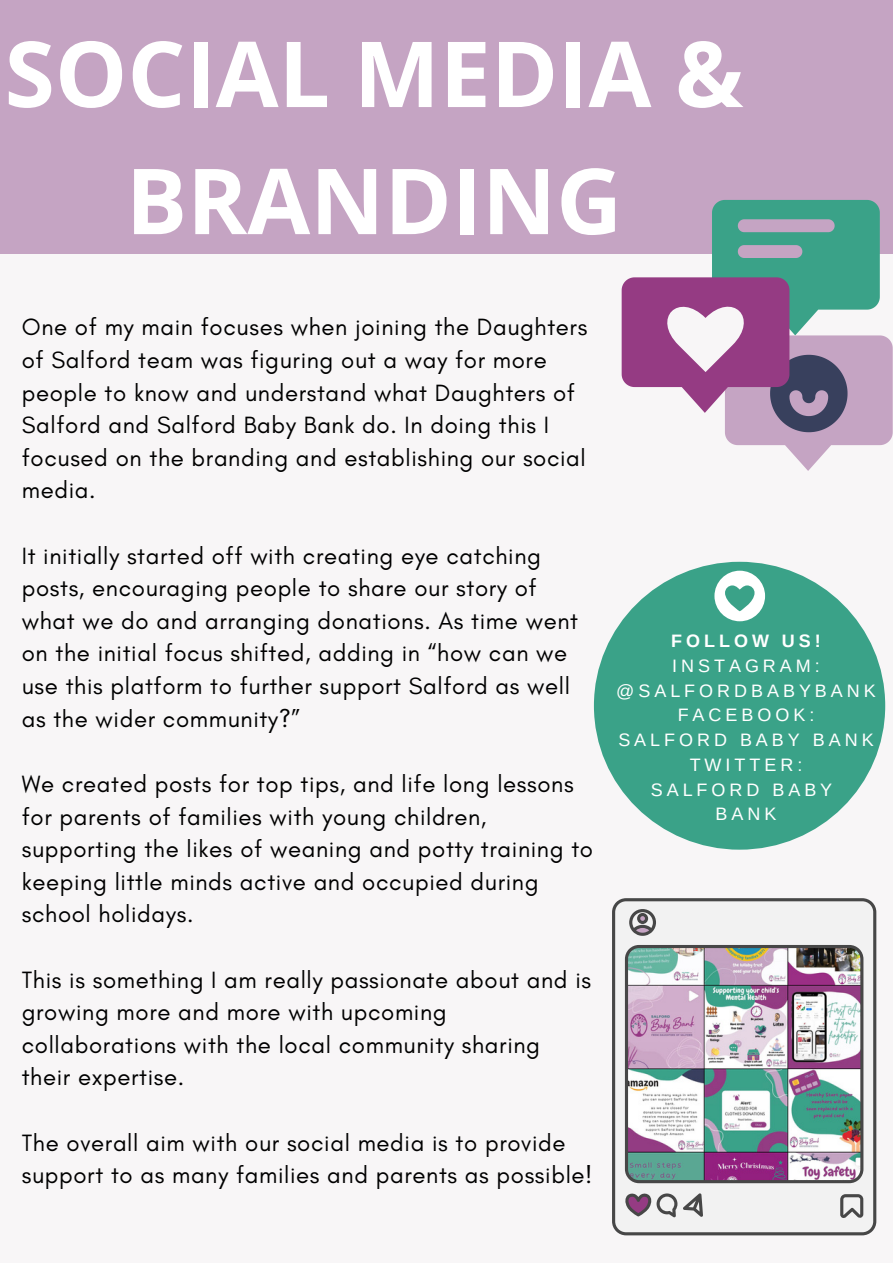
<style>
.page{position:relative;width:893px;height:1264px;background:#fff}
.page>*{position:absolute;margin:0;border:0;box-sizing:border-box;transform-origin:0 0}
.t1{font:700 91.2px/127.1px "Open Sans";color:#fff;text-align:center}
.t2{font:24px/32.5px "Glacial Indifference";letter-spacing:.025em;color:#000}
.t3{font:18px/24.8px "Arimo";letter-spacing:.22em;color:#fff;text-align:center}
.t4{font:700 18px "Arimo";letter-spacing:.22em;color:#fff}
</style>
<div class="page">
<div style="left:0;top:0;width:892px;height:1262px;background:#f8f6f7"></div>
<div style="left:0;top:0;width:892px;height:253px;background:#c5a4c3"></div>
<svg style="left:621px;top:200px;width:271px;height:271px"></svg>
<svg style="left:612px;top:898px;width:264px;height:337px"></svg>
<div style="left:594px;top:562px;width:291px;height:287px;background:#3aa288;border-radius:50%"></div>
<svg style="left:714px;top:570px;width:51px;height:51px"></svg>
<h1 class="t1" style="left:5px;top:8px;width:740px">SOCIAL MEDIA &amp;<br>BRANDING</h1>
<p class="t2" style="left:22px;top:310px;width:567px">One of my main focuses when joining the Daughters of Salford team was figuring out a way for more people to know and understand what Daughters of Salford and Salford Baby Bank do. In doing this I focused on the branding and establishing our social media.</p>
<p class="t2" style="left:22px;top:539px;width:557px">It initially started off with creating eye catching posts, encouraging people to share our story of what we do and arranging donations. As time went on the initial focus shifted, adding in “how can we use this platform to further support Salford as well as the wider community?”</p>
<p class="t2" style="left:22px;top:767px;width:572px">We created posts for top tips, and life long lessons for parents of families with young children, supporting the likes of weaning and potty training to keeping little minds active and occupied during school holidays.</p>
<p class="t2" style="left:22px;top:962px;width:570px">This is something I am really passionate about and is growing more and more with upcoming collaborations with the local community sharing their expertise.</p>
<p class="t2" style="left:22px;top:1125px;width:572px">The overall aim with our social media is to provide support to as many families and parents as possible!</p>
<p class="t4" style="left:671px;top:631px;width:151px">FOLLOW US!</p>
<p class="t3" style="left:616px;top:653px;width:261px">INSTAGRAM: @SALFORDBABYBANK<br>FACEBOOK:<br>SALFORD BABY BANK<br>TWITTER:<br>SALFORD BABY<br>BANK</p>
</div>
